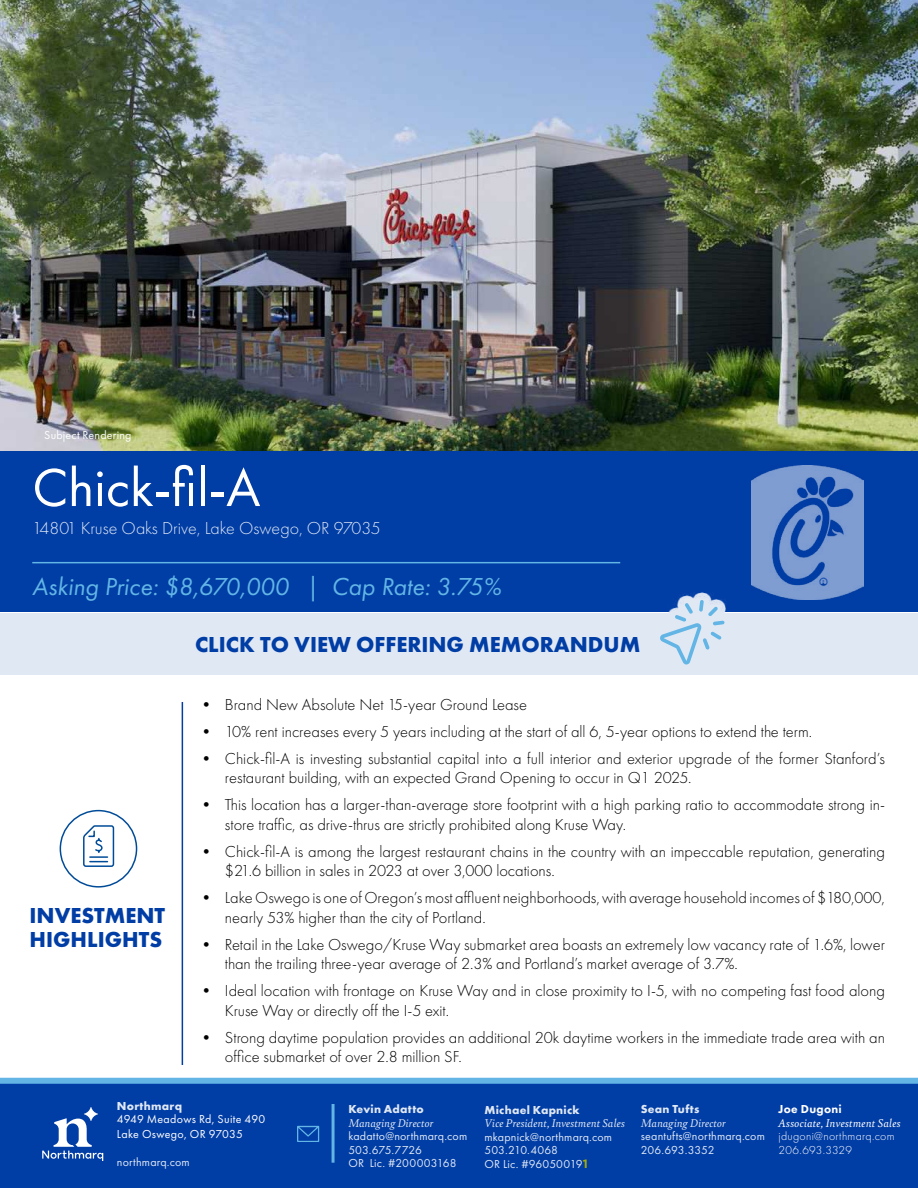
<style>
.page{position:relative;width:918px;height:1188px;background:#fff}
.page>*{position:absolute;margin:0;border:0;box-sizing:border-box;transform-origin:0 0}
.t1{font:55.5px "Futura PT";color:#fff}
.t2{font:italic 25.5px "Futura PT";color:#62b5e5}
.t3{font:700 22.5px/24px "Futura PT";color:#003da5}
.t4{font:300 18px "Futura PT";color:#e0e8f4}
.t5{font:300 16.5px/19.5px "Futura PT";color:#000}
.t6{font:12px/13.5px "Futura PT";letter-spacing:.015em;color:#e0e8f4}
.t7{font:italic 12px "Bely";letter-spacing:.01em;color:#e0e8f4}
.t8{font:12px/14.4px "Futura PT";letter-spacing:.015em;color:#fff}
.t9{font:700 12px "Futura PT";letter-spacing:.02em;color:#e0e8f4}
.t10{font:300 12px/13.5px "Futura PT";letter-spacing:.025em;color:#fff}
.t11{font:italic 12px "Bely";letter-spacing:.025em;color:#fff}
.t12{font:800 12px "Futura PT";letter-spacing:.03em;color:#fff}
.s1{font-family:"Gotham";font-weight:700;color:#a8ad00}
</style>
<div class="page">
<img style="left:0;top:0;width:918px;height:452px">
<div style="left:0;top:452px;width:918px;height:160px;background:#003da5"></div>
<div style="left:0;top:1078px;width:918px;height:110px;background:#003da5"></div>
<hr style="left:32px;top:562px;width:588px;height:1px;background:#62b5e5">
<svg style="left:42px;top:1118px;width:61px;height:43px"></svg>
<svg style="left:84px;top:1107px;width:14px;height:14px"></svg>
<div style="left:0;top:614px;width:918px;height:61px;background:#e0e8f4"></div>
<svg style="left:652px;top:592px;width:80px;height:22px"></svg>
<svg style="left:660px;top:600px;width:65px;height:65px"></svg>
<hr style="left:182px;top:702px;width:1px;height:363px;background:#003da5">
<svg style="left:59px;top:809px;width:79px;height:79px"></svg>
<img style="left:752px;top:465px;width:112px;height:135px">
<hr style="left:332px;top:1104px;width:3px;height:59px;background:#62b5e5">
<svg style="left:297px;top:1126px;width:22px;height:16px"></svg>
<p class="t8" style="left:44px;top:428px;width:89px">Subject Rendering</p>
<h1 class="t1" style="left:32px;top:455px;width:230px">Chick-fil-A</h1>
<p class="t4" style="left:32px;top:518px;width:350px">14801 Kruse Oaks Drive, Lake Oswego, OR 97035</p>
<h2 class="t2" style="left:32px;top:572px;width:470px">Asking Price: $8,670,000 | Cap Rate: 3.75%</h2>
<h3 class="t3" style="left:195px;top:632px;width:447px">CLICK TO VIEW OFFERING MEMORANDUM</h3>
<h3 class="t3" style="left:30px;top:903px;width:137px">INVESTMENT<br>HIGHLIGHTS</h3>
<p class="t5" style="left:198px;top:694px;width:331px">• Brand New Absolute Net 15-year Ground Lease</p>
<p class="t5" style="left:198px;top:721px;width:616px">• 10% rent increases every 5 years including at the start of all 6, 5-year options to extend the term.</p>
<p class="t5" style="left:225px;top:748px;width:662px;text-indent:-27px">• Chick-fil-A is investing substantial capital into a full interior and exterior upgrade of the former Stanford’s restaurant building, with an expected Grand Opening to occur in Q1 2025.</p>
<p class="t5" style="left:225px;top:795px;width:662px;text-indent:-27px">• This location has a larger-than-average store footprint with a high parking ratio to accommodate strong in&shy;store traffic, as drive-thrus are strictly prohibited along Kruse Way.</p>
<p class="t5" style="left:225px;top:841px;width:662px;text-indent:-27px">• Chick-fil-A is among the largest restaurant chains in the country with an impeccable reputation, generating $21.6 billion in sales in 2023 at over 3,000 locations.</p>
<p class="t5" style="left:225px;top:888px;width:661px;text-indent:-27px">• Lake Oswego is one of Oregon’s most affluent neighborhoods, with average household incomes of $180,000, nearly 53% higher than the city of Portland.</p>
<p class="t5" style="left:225px;top:934px;width:662px;text-indent:-27px">• Retail in the Lake Oswego/Kruse Way submarket area boasts an extremely low vacancy rate of 1.6%, lower than the trailing three-year average of 2.3% and Portland’s market average of 3.7%.</p>
<p class="t5" style="left:225px;top:981px;width:662px;text-indent:-27px">• Ideal location with frontage on Kruse Way and in close proximity to I-5, with no competing fast food along<br>Kruse Way or directly off the I-5 exit.</p>
<p class="t5" style="left:225px;top:1027px;width:662px;text-indent:-27px">• Strong daytime population provides an additional 20k daytime workers in the immediate trade area with an office submarket of over 2.8 million SF.</p>
<p class="t9" style="left:117px;top:1098px;width:67px">Northmarq</p>
<p class="t8" style="left:117px;top:1112px;width:150px">4949 Meadows Rd, Suite 490<br>Lake Oswego, OR 97035</p>
<p class="t6" style="left:117px;top:1155px;width:74px">northmarq.com</p>
<p class="t9" style="left:348px;top:1101px;width:77px">Kevin Adatto</p>
<p class="t7" style="left:348px;top:1114px;width:87px">Managing Director</p>
<p class="t6" style="left:348px;top:1129px;width:120px">kadatto@northmarq.com<br>503.675.7726<br>OR Lic. #200003168</p>
<p class="t9" style="left:484px;top:1102px;width:97px">Michael Kapnick</p>
<p class="t7" style="left:484px;top:1115px;width:142px">Vice President, Investment Sales</p>
<p class="t6" style="left:484px;top:1130px;width:129px">mkapnick@northmarq.com<br>503.210.4068<br>OR Lic. #96050019<span class="s1">1</span></p>
<p class="t9" style="left:641px;top:1101px;width:60px">Sean Tufts</p>
<p class="t7" style="left:641px;top:1114px;width:87px">Managing Director</p>
<p class="t6" style="left:641px;top:1129px;width:126px">seantufts@northmarq.com<br>206.693.3352</p>
<p class="t12" style="left:778px;top:1102px;width:65px">Joe Dugoni</p>
<p class="t11" style="left:778px;top:1114px;width:124px">Associate, Investment Sales</p>
<p class="t10" style="left:778px;top:1130px;width:118px">jdugoni@northmarq.com<br>206.693.3329</p>
</div>
